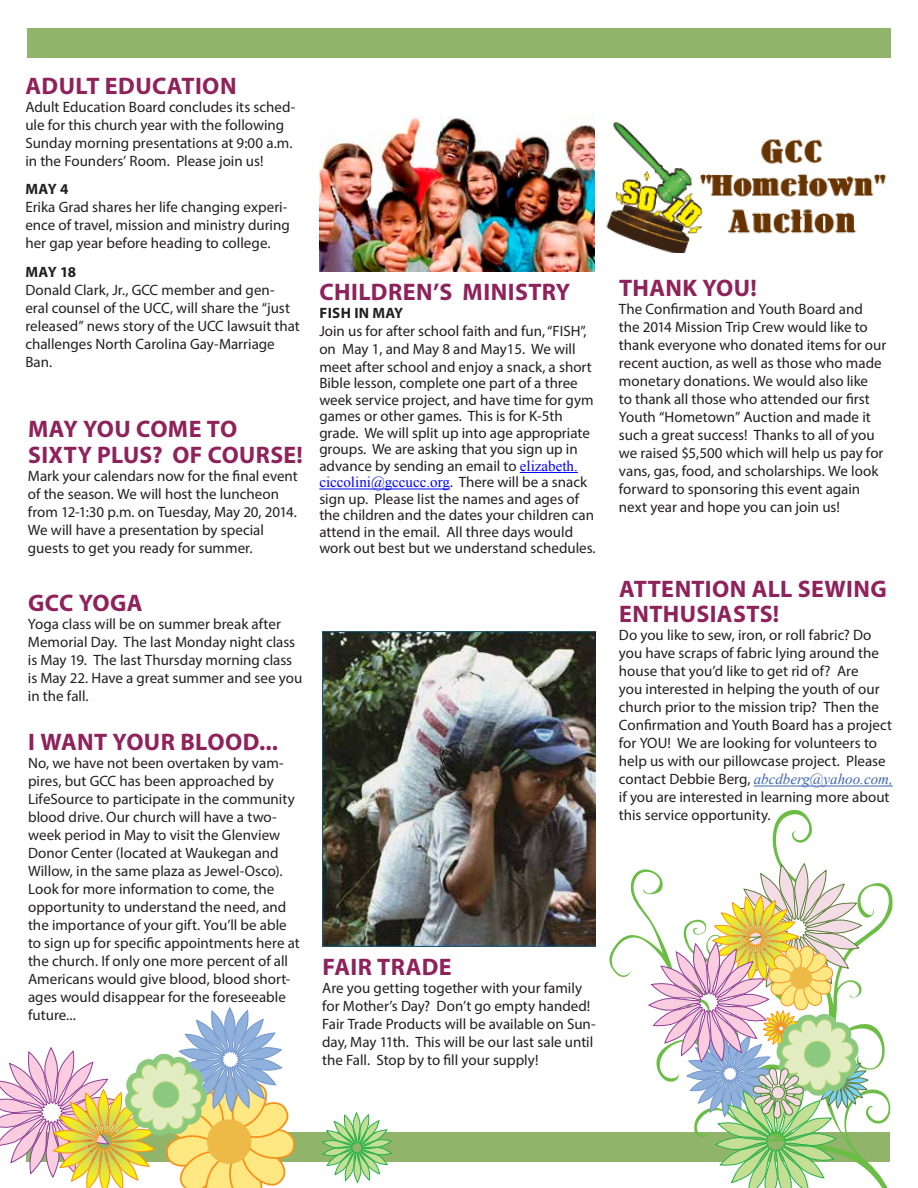
<style>
.page{position:relative;width:918px;height:1188px;background:#fff}
.page>*{position:absolute;margin:0;border:0;box-sizing:border-box;transform-origin:0 0}
.t1{font:700 24px/25.5px "Myriad Pro";letter-spacing:.015em;color:#8f225b}
.t2{font:15px/18px "Myriad Pro";color:#231f20}
.t3{font:700 15px "Myriad Pro";letter-spacing:.02em;color:#231f20}
.s1{font-family:"Times New Roman";color:#00f}
.s2{font-family:"Times New Roman";font-style:italic;color:#3d65b0}
</style>
<div class="page">
<div style="left:27px;top:28px;width:864px;height:29px;background:#90b56a"></div>
<div style="left:26px;top:1132px;width:864px;height:29px;background:#90b56a"></div>
<hr style="left:520px;top:472px;width:58px;height:1px;background:#00f">
<hr style="left:319px;top:489px;width:131px;height:1px;background:#00f">
<img style="left:319px;top:116px;width:276px;height:156px">
<hr style="left:754px;top:786px;width:139px;height:1px;background:#3d65b0">
<img style="left:322px;top:632px;width:274px;height:315px">
<img style="left:606px;top:122px;width:280px;height:131px">
<svg style="left:607px;top:810px;width:286px;height:378px"></svg>
<svg style="left:648px;top:862px;width:221px;height:326px"></svg>
<svg style="left:322px;top:1112px;width:70px;height:71px"></svg>
<svg style="left:0;top:1007px;width:296px;height:181px"></svg>
<p class="t1" style="left:26px;top:72px;width:212px">ADULT EDUCATION</p>
<p class="t2" style="left:25px;top:97px;width:272px">Adult Education Board concludes its sched&shy;ule for this church year with the following Sunday morning presentations at 9:00 a.m. in the Founders’ Room. Please join us!</p>
<p class="t3" style="left:26px;top:179px;width:44px">MAY 4</p>
<p class="t2" style="left:25px;top:198px;width:266px">Erika Grad shares her life changing experi&shy;ence of travel, mission and ministry during her gap year before heading to college.</p>
<p class="t3" style="left:26px;top:262px;width:52px">MAY 18</p>
<p class="t2" style="left:25px;top:280px;width:276px">Donald Clark, Jr., GCC member and gen&shy;eral counsel of the UCC, will share the “just released” news story of the UCC lawsuit that challenges North Carolina Gay-Marriage Ban.</p>
<p class="t1" style="left:28px;top:416px;width:211px">MAY YOU COME TO</p>
<p class="t1" style="left:28px;top:441px;width:276px">SIXTY PLUS? OF COURSE!</p>
<p class="t2" style="left:28px;top:466px;width:271px">Mark your calendars now for the final event of the season. We will host the luncheon from 12-1:30 p.m. on Tuesday, May 20, 2014.<br>We will have a presentation by special guests to get you ready for summer.</p>
<p class="t1" style="left:28px;top:589px;width:116px">GCC YOGA</p>
<p class="t2" style="left:28px;top:615px;width:276px">Yoga class will be on summer break after Memorial Day. The last Monday night class is May 19. The last Thursday morning class is May 22. Have a great summer and see you in the fall.</p>
<p class="t1" style="left:28px;top:728px;width:251px">I WANT YOUR BLOOD...</p>
<p class="t2" style="left:28px;top:754px;width:273px">No, we have not been overtaken by vam&shy;pires, but GCC has been approached by LifeSource to participate in the community blood drive. Our church will have a two&shy;week period in May to visit the Glenview Donor Center (located at Waukegan and Willow, in the same plaza as Jewel-Osco).<br>Look for more information to come, the opportunity to understand the need, and the importance of your gift. You’ll be able to sign up for specific appointments here at the church. If only one more percent of all Americans would give blood, blood short&shy;ages would disappear for the foreseeable future...</p>
<p class="t1" style="left:320px;top:278px;width:252px">CHILDREN’S MINISTRY</p>
<p class="t3" style="left:319px;top:303px;width:85px">FISH IN MAY</p>
<p class="t2" style="left:319px;top:322px;width:274px">Join us for after school faith and fun, “FISH”, on May 1, and May 8 and May15. We will meet after school and enjoy a snack, a short</p>
<p class="t2" style="left:319px;top:375px;width:278px;line-height:16.5px">Bible lesson, complete one part of a three week service project, and have time for gym games or other games. This is for K-5th grade. We will split up into age appropriate groups. We are asking that you sign up in advance by sending an email to <span class="s1">elizabeth. ciccolini@gccucc.org</span>. There will be a snack sign up. Please list the names and ages of the children and the dates your children can attend in the email. All three days would work out best but we understand schedules.</p>
<p class="t1" style="left:322px;top:953px;width:131px">FAIR TRADE</p>
<p class="t2" style="left:322px;top:979px;width:275px">Are you getting together with your family for Mother’s Day? Don’t go empty handed!<br>Fair Trade Products will be available on Sun&shy;day, May 11th. This will be our last sale until the Fall. Stop by to fill your supply!</p>
<p class="t1" style="left:619px;top:274px;width:139px">THANK YOU!</p>
<p class="t2" style="left:619px;top:299px;width:269px">The Confirmation and Youth Board and the 2014 Mission Trip Crew would like to thank everyone who donated items for our recent auction, as well as those who made monetary donations. We would also like<br>to thank all those who attended our first Youth “Hometown” Auction and made it such a great success! Thanks to all of you we raised $5,500 which will help us pay for vans, gas, food, and scholarships. We look forward to sponsoring this event again next year and hope you can join us!</p>
<p class="t1" style="left:619px;top:575px;width:269px">ATTENTION ALL SEWING<br>ENTHUSIASTS!</p>
<p class="t2" style="left:619px;top:626px;width:275px">Do you like to sew, iron, or roll fabric? Do you have scraps of fabric lying around the house that you’d like to get rid of? Are<br>you interested in helping the youth of our church prior to the mission trip? Then the Confirmation and Youth Board has a project for YOU! We are looking for volunteers to help us with our pillowcase project. Please contact Debbie Berg, <span class="s2">abcdberg@yahoo.com, </span>if you are interested in learning more about this service opportunity.</p>
</div>
